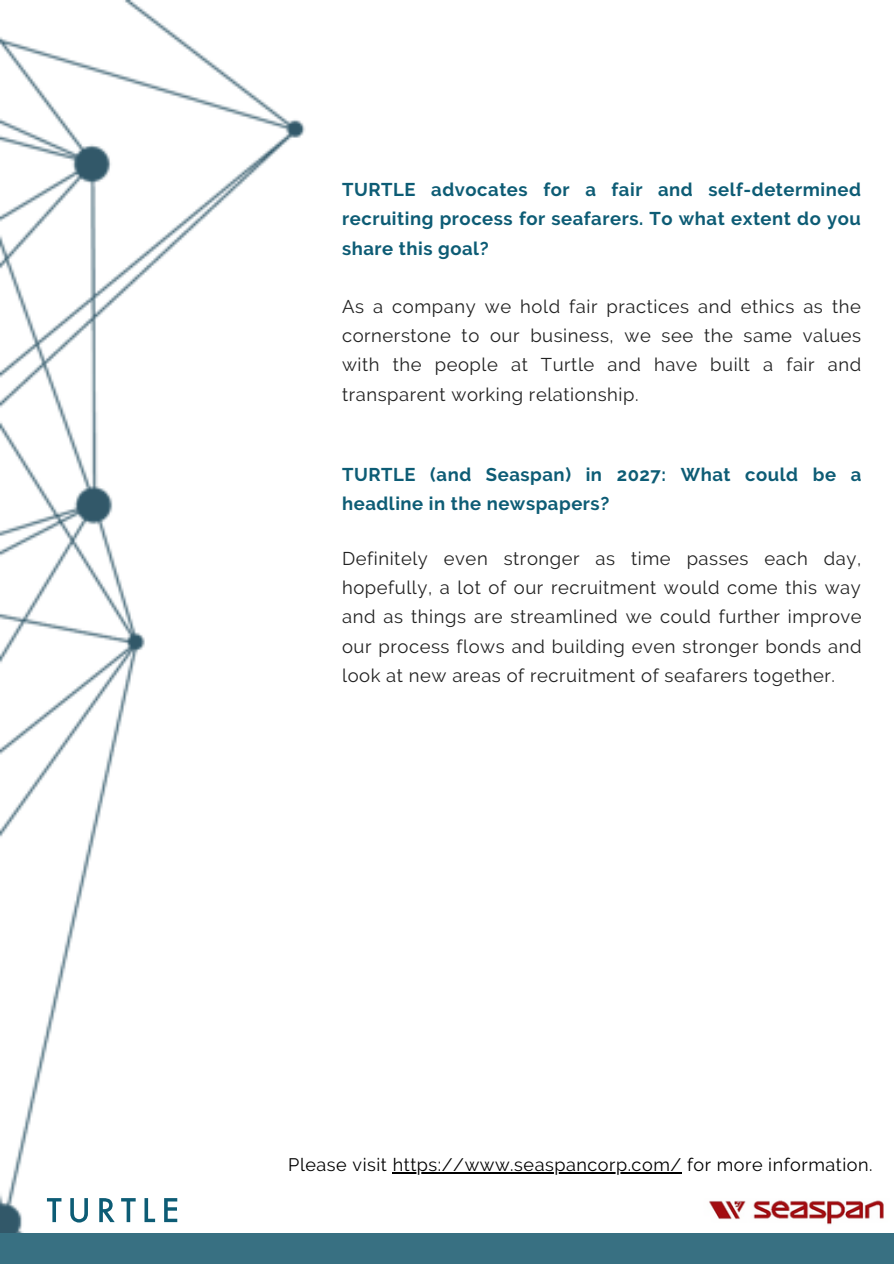
<style>
.page{position:relative;width:894px;height:1264px;background:#fff}
.page>*{position:absolute;margin:0;border:0;box-sizing:border-box;transform-origin:0 0}
.t1{font:18.45px/29.2px "Raleway";letter-spacing:.03em;color:#222;text-align:justify}
.t2{font:700 18.45px/29.2px "Raleway";letter-spacing:.03em;color:#0d5c75;text-align:justify}
.t3{font:18px "Raleway";letter-spacing:.03em;color:#000}
</style>
<div class="page">
<img style="left:0;top:0;width:306px;height:1233px">
<img style="left:709px;top:1200px;width:175px;height:25px">
<div style="left:0;top:1233px;width:893px;height:30px;background:#387082"></div>
<svg style="left:47px;top:1198px;width:130px;height:24px"></svg>
<hr style="left:392px;top:1171px;width:289px;height:2px;background:#000">
<p class="t2" style="left:342px;top:175px;width:520px">TURTLE advocates for a fair and self-determined recruiting process for seafarers. To what extent do you share this goal?</p>
<p class="t1" style="left:342px;top:291px;width:520px">As a company we hold fair practices and ethics as the cornerstone to our business, we see the same values with the people at Turtle and have built a fair and transparent working relationship.</p>
<p class="t2" style="left:342px;top:460px;width:520px">TURTLE (and Seaspan) in 2027: What could be a headline in the newspapers?</p>
<p class="t1" style="left:342px;top:543px;width:521px">Definitely even stronger as time passes each day, hopefully, a lot of our recruitment would come this way and as things are streamlined we could further improve our process flows and building even stronger bonds and look at new areas of recruitment of seafarers together.</p>
<p class="t3" style="left:288px;top:1153px;width:585px">Please visit https://www.seaspancorp.com/ for more information.</p>
</div>
